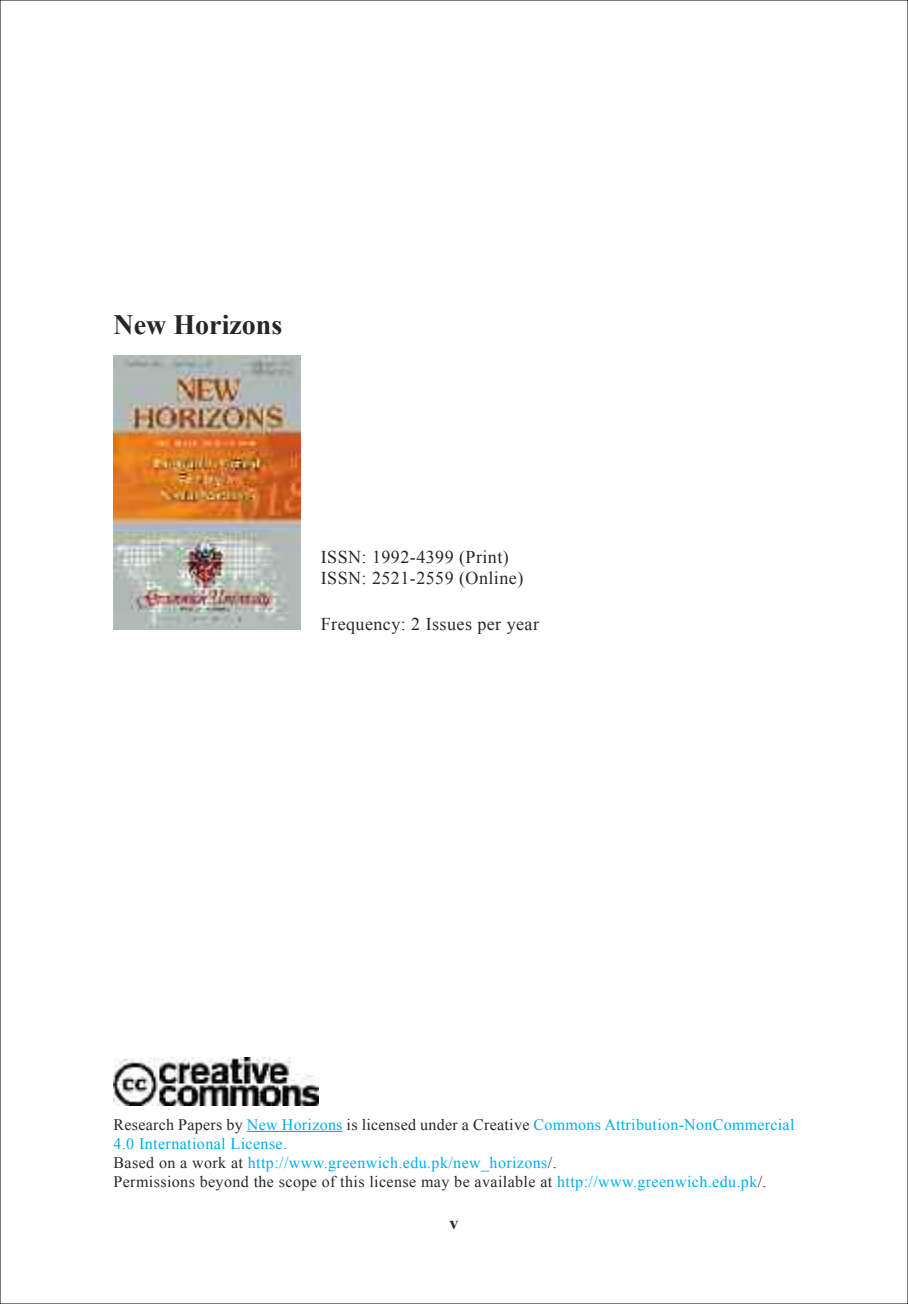
<style>
.page{position:relative;width:908px;height:1304px;background:#fff}
.page>*{position:absolute;margin:0;border:0;box-sizing:border-box;transform-origin:0 0}
.t1{font:700 28px "Times New Roman";color:#272627}
.t2{font:18px/21.6px "Times New Roman";letter-spacing:.025em;color:#272627}
.t3{font:700 18px "Times New Roman";color:#272627}
.t4{font:16px/19.2px "Times New Roman";letter-spacing:.025em;color:#00aded}
.s1{color:#272627}
</style>
<div class="page">
<hr style="left:247px;top:1131px;width:95px;height:1px;background:#00aded">
<img style="left:113px;top:355px;width:187px;height:274px">
<img style="left:113px;top:1057px;width:205px;height:48px">
<h1 class="t1" style="left:113px;top:309px;width:170px">new horizons</h1>
<p class="t2" style="left:320px;top:546px;width:204px">ISSN: 1992-4399 (Print)<br>ISSN: 2521-2559 (Online)</p>
<p class="t2" style="left:320px;top:613px;width:220px">Frequency: 2 Issues per year</p>
<p class="t4" style="left:113px;top:1115px;width:682px"><span class="s1">Research Papers by</span> New Horizons <span class="s1">is licensed under a Creative</span> Commons Attribution-NonCommercial 4.0 International License.<br><span class="s1">Based on a work at</span> http://www.greenwich.edu.pk/new_horizons<span class="s1">/.<br>Permissions beyond the scope of this license may be available at</span> http://www.greenwich.edu.pk<span class="s1">/.</span></p>
<p class="t3" style="left:449px;top:1213px;width:10px">v</p>
</div>
